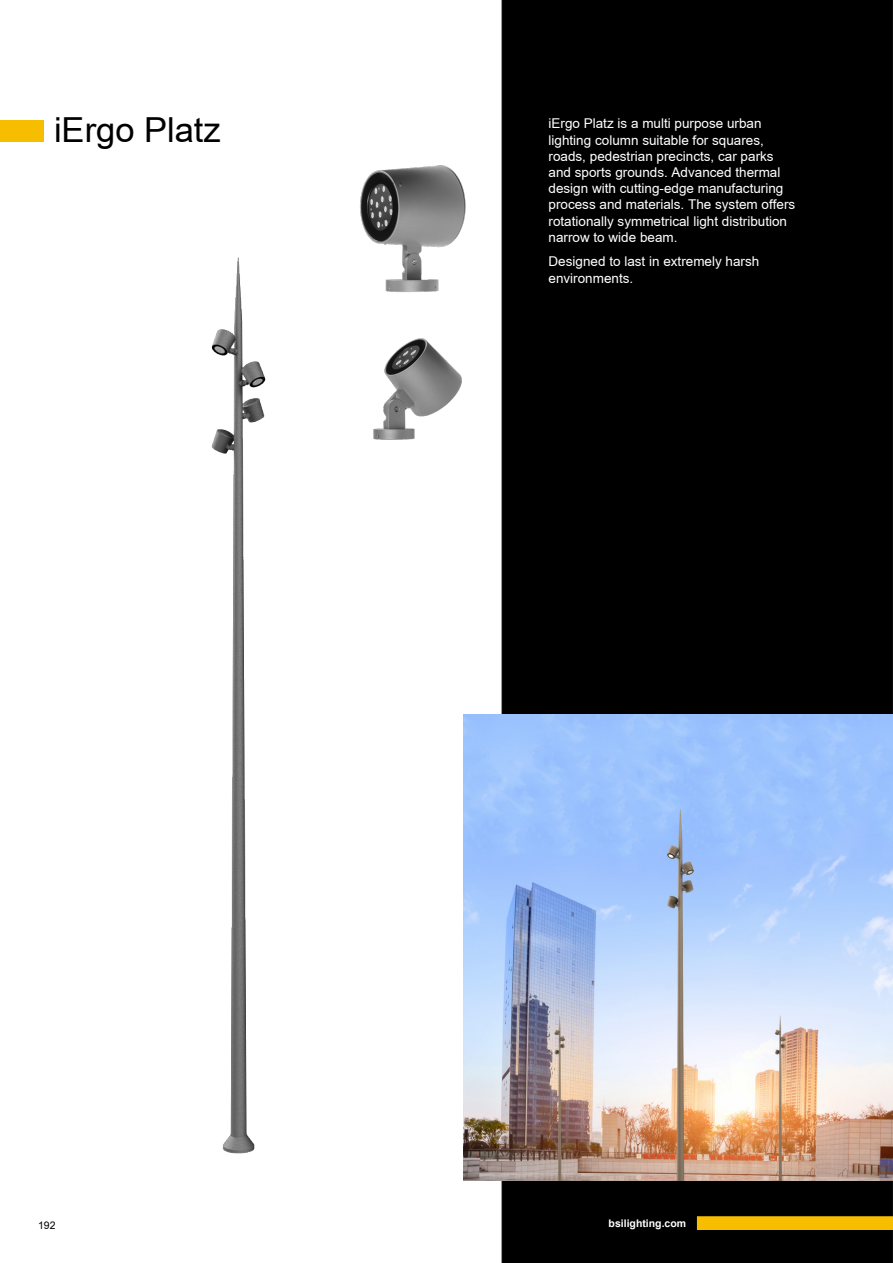
<style>
.page{position:relative;width:893px;height:1263px;background:#fff}
.page>*{position:absolute;margin:0;border:0;box-sizing:border-box;transform-origin:0 0}
.t1{font:34.5px "Arial";color:#000}
.t2{font:13.5px/16.2px "Arial";color:#fff}
.t3{font:700 10.5px "Arial";color:#fff}
.t4{font:10.5px "Arial";color:#000}
</style>
<div class="page">
<div style="left:0;top:120px;width:43px;height:21px;background:#f7be00"></div>
<div style="left:501px;top:0;width:392px;height:1263px;background:#000"></div>
<img style="left:463px;top:714px;width:430px;height:466px">
<img style="left:211px;top:257px;width:55px;height:897px">
<img style="left:360px;top:165px;width:106px;height:127px">
<img style="left:373px;top:338px;width:89px;height:102px">
<svg style="left:697px;top:1216px;width:196px;height:14px;background:#f2ba00"></svg>
<p class="t1" style="left:54px;top:111px;width:168px">iErgo Platz</p>
<p class="t2" style="left:549px;top:115px;width:248px">iErgo Platz is a multi purpose urban lighting column suitable for squares, roads, pedestrian precincts, car parks and sports grounds. Advanced thermal design with cutting-edge manufacturing process and materials. The system offers rotationally symmetrical light distribution narrow to wide beam.</p>
<p class="t2" style="left:549px;top:254px;width:212px">Designed to last in extremely harsh environments.</p>
<p class="t4" style="left:38px;top:1219px;width:19px">192</p>
<p class="t3" style="left:609px;top:1217px;width:79px">bsilighting.com</p>
</div>
